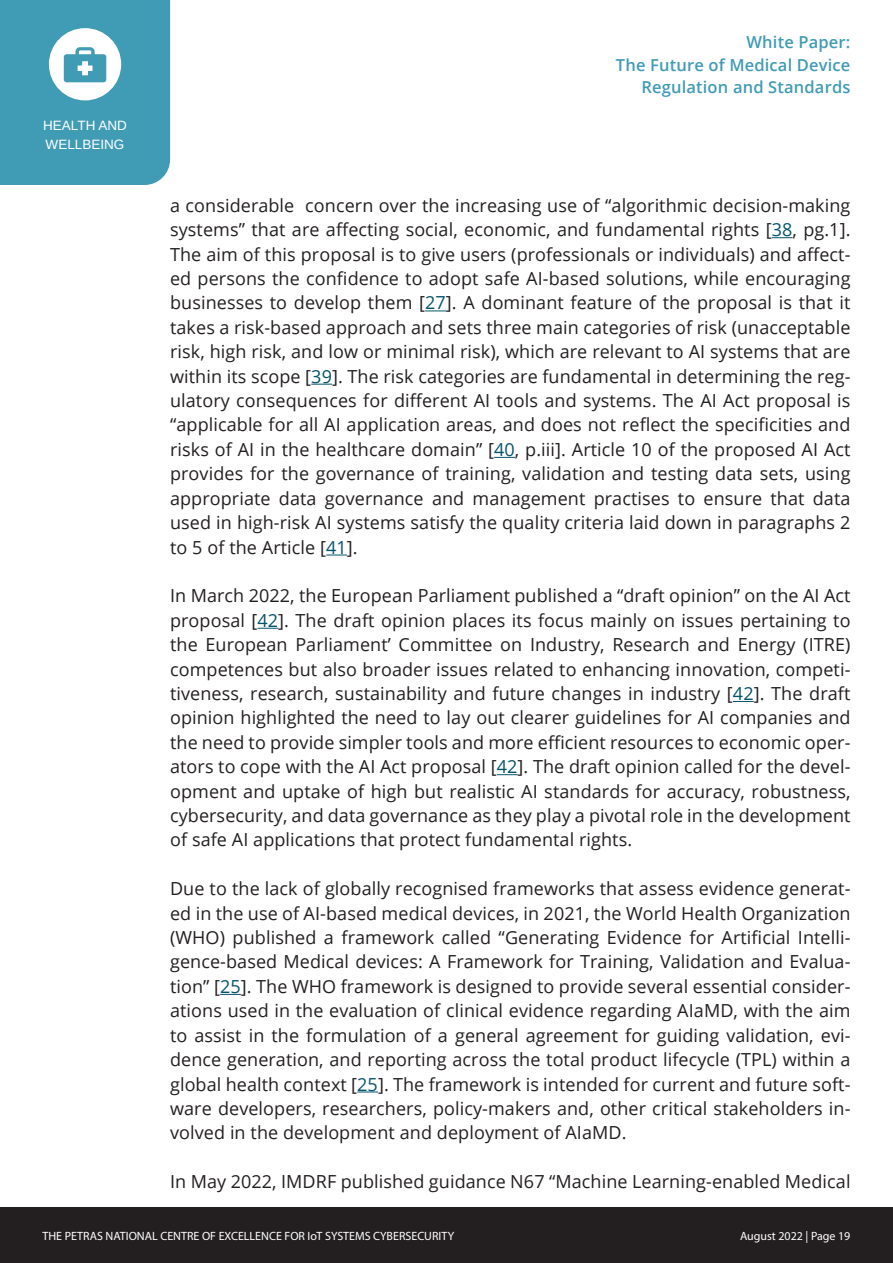
<style>
.page{position:relative;width:893px;height:1263px;background:#fff}
.page>*{position:absolute;margin:0;border:0;box-sizing:border-box;transform-origin:0 0}
.Title_1{font:18px/24.5px "Open Sans";letter-spacing:.005em;color:#231f20;text-align:justify}
.t1{font:600 16.5px/22.5px "Open Sans";letter-spacing:.01em;color:#409bb5;text-align:right}
.t2{font:13.5px/19.5px "Arimo";color:#fff}
.t3{font:12px "Myriad Pro";color:#fff}
.s1{color:#04536d}
</style>
<div class="page">
<div style="left:0;top:1207px;width:893px;height:56px;background:#231f20"></div>
<svg style="left:0;top:0;width:170px;height:185px;background:#52a4bc"></svg>
<svg style="left:772px;top:237px;width:20px;height:1px"></svg>
<svg style="left:425px;top:311px;width:21px;height:1px"></svg>
<svg style="left:311px;top:384px;width:21px;height:1px"></svg>
<svg style="left:494px;top:457px;width:21px;height:1px"></svg>
<svg style="left:326px;top:555px;width:21px;height:1px"></svg>
<svg style="left:258px;top:628px;width:20px;height:1px"></svg>
<svg style="left:733px;top:701px;width:21px;height:1px"></svg>
<svg style="left:497px;top:774px;width:21px;height:1px"></svg>
<svg style="left:220px;top:994px;width:21px;height:1px"></svg>
<svg style="left:357px;top:1092px;width:21px;height:1px"></svg>
<p class="t2" style="left:43px;top:116px;width:85px">HEALTH AND<br>WELLBEING</p>
<p class="t1" style="left:616px;top:31px;width:236px">White Paper:<br>The Future of Medical Device<br>Regulation and Standards</p>
<p class="Title_1" style="left:170px;top:193px;width:682px">a considerable concern over the increasing use of “algorithmic decision-making systems” that are affecting social, economic, and fundamental rights [<span class="s1">38</span>, pg.1].<br>The aim of this proposal is to give users (professionals or individuals) and affect&shy;ed persons the confidence to adopt safe AI-based solutions, while encouraging businesses to develop them [<span class="s1">27</span>]. A dominant feature of the proposal is that it takes a risk-based approach and sets three main categories of risk (unacceptable risk, high risk, and low or minimal risk), which are relevant to AI systems that are within its scope [<span class="s1">39</span>]. The risk categories are fundamental in determining the reg&shy;ulatory consequences for different AI tools and systems. The AI Act proposal is “applicable for all AI application areas, and does not reflect the specificities and risks of AI in the healthcare domain” [<span class="s1">40</span>, p.iii]. Article 10 of the proposed AI Act provides for the governance of training, validation and testing data sets, using appropriate data governance and management practises to ensure that data used in high-risk AI systems satisfy the quality criteria laid down in paragraphs 2 to 5 of the Article [<span class="s1">41</span>].</p>
<p class="Title_1" style="left:170px;top:583px;width:682px">In March 2022, the European Parliament published a “draft opinion” on the AI Act proposal [<span class="s1">42</span>]. The draft opinion places its focus mainly on issues pertaining to the European Parliament’ Committee on Industry, Research and Energy (ITRE) competences but also broader issues related to enhancing innovation, competi&shy;tiveness, research, sustainability and future changes in industry [<span class="s1">42</span>]. The draft opinion highlighted the need to lay out clearer guidelines for AI companies and the need to provide simpler tools and more efficient resources to economic oper&shy;ators to cope with the AI Act proposal [<span class="s1">42</span>]. The draft opinion called for the devel&shy;opment and uptake of high but realistic AI standards for accuracy, robustness, cybersecurity, and data governance as they play a pivotal role in the development of safe AI applications that protect fundamental rights.</p>
<p class="Title_1" style="left:170px;top:876px;width:682px">Due to the lack of globally recognised frameworks that assess evidence generat&shy;ed in the use of AI-based medical devices, in 2021, the World Health Organization (WHO) published a framework called “Generating Evidence for Artificial Intelli&shy;gence-based Medical devices: A Framework for Training, Validation and Evalua&shy;tion” [<span class="s1">25</span>]. The WHO framework is designed to provide several essential consider&shy;ations used in the evaluation of clinical evidence regarding AIaMD, with the aim to assist in the formulation of a general agreement for guiding validation, evi&shy;dence generation, and reporting across the total product lifecycle (TPL) within a global health context [<span class="s1">25</span>]. The framework is intended for current and future soft&shy;ware developers, researchers, policy-makers and, other critical stakeholders in&shy;volved in the development and deployment of AIaMD.</p>
<p class="Title_1" style="left:170px;top:1169px;width:682px">In May 2022, IMDRF published guidance N67 “Machine Learning-enabled Medical</p>
<p class="t3" style="left:43px;top:1229px;width:413px">THE PETRAS NATIONAL CENTRE OF EXCELLENCE FOR IoT SYSTEMS CYBERSECURITY</p>
<p class="t3" style="left:740px;top:1228px;width:112px">August 2022 | Page 19</p>
</div>
